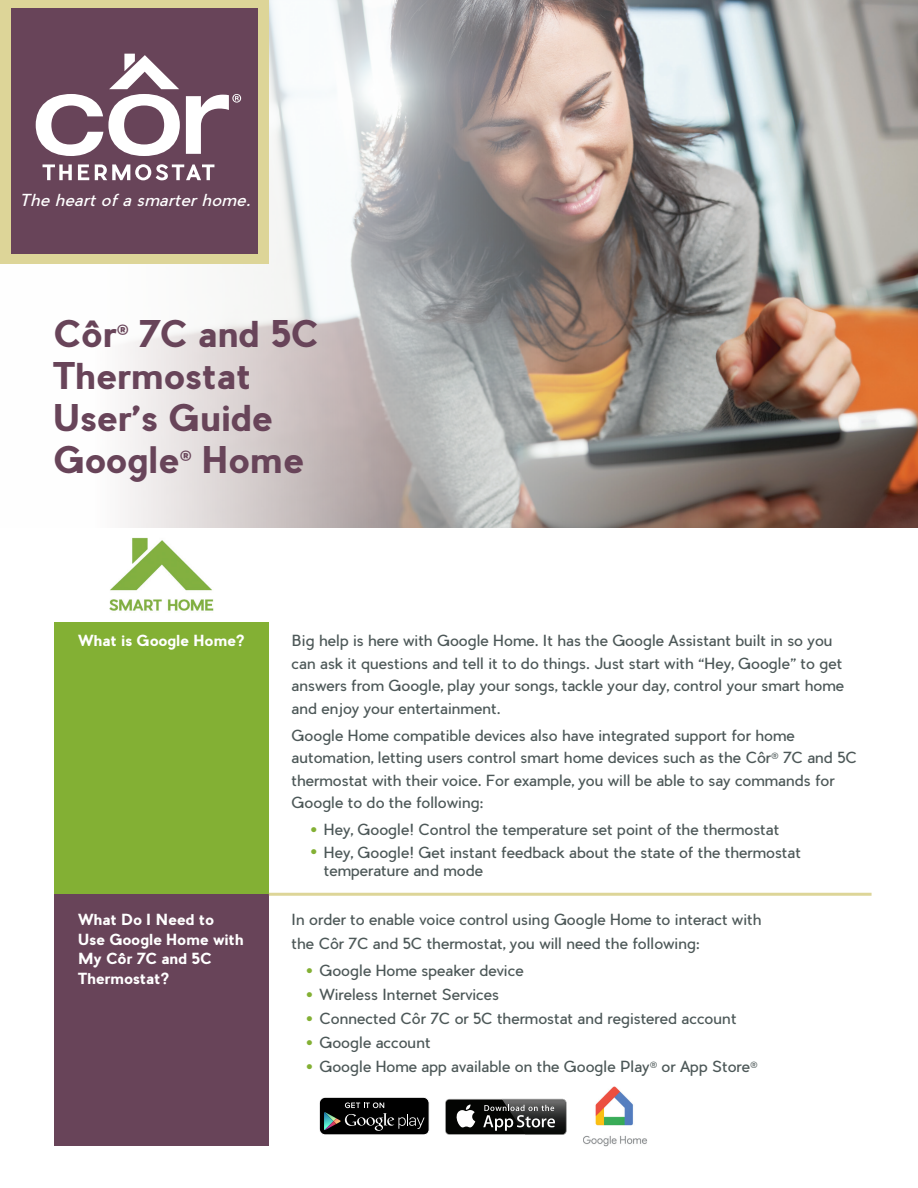
<style>
.page{position:relative;width:918px;height:1188px;background:#fff}
.page>*{position:absolute;margin:0;border:0;box-sizing:border-box;transform-origin:0 0}
.t1{font:700 36px/42px "Pier Sans";color:#684459}
.t2{font:italic 16.2px "Pier Sans";letter-spacing:.02em;color:#fff}
.t3{font:15px/22.5px "Pier Sans";letter-spacing:-.01em;color:#4d5858}
.t4{font:700 15px/19.5px "Pier Sans";color:#fff}
.s1{font-family:"Neutraface 2 Text"}
.s2{font-size:36px;color:#83b034}
</style>
<div class="page">
<img style="left:583px;top:1086px;width:64px;height:61px">
<img style="left:123px;top:0;width:795px;height:527px">
<div style="left:54px;top:622px;width:215px;height:272px;background:#83b034"></div>
<img style="left:109px;top:537px;width:105px;height:74px">
<div style="left:54px;top:894px;width:215px;height:252px;background:#684459"></div>
<svg style="left:445px;top:1099px;width:122px;height:36px"></svg>
<div style="left:446px;top:1100px;width:120px;height:34px;background:#040503;border-radius:3px"></div>
<svg style="left:456px;top:1104px;width:19px;height:24px"></svg>
<img style="left:502px;top:1099px;width:65px;height:36px">
<img style="left:502px;top:1100px;width:64px;height:34px">
<svg style="left:483px;top:1105px;width:72px;height:26px"></svg>
<div style="left:319px;top:1097px;width:110px;height:38px;background:#000;border-radius:6px"></div>
<div style="left:319px;top:1097px;width:111px;height:38px;border:1px solid #fff;border-radius:6px"></div>
<svg style="left:324px;top:1102px;width:101px;height:29px"></svg>
<hr style="left:269px;top:893px;width:603px;height:3px;background:#ddd598">
<div style="left:2px;top:0;width:266px;height:264px;background:#ddd598"></div>
<div style="left:12px;top:8px;width:246px;height:246px;background:#684459"></div>
<svg style="left:36px;top:54px;width:144px;height:102px"></svg>
<svg style="left:43px;top:164px;width:29px;height:16px"></svg>
<svg style="left:78px;top:164px;width:11px;height:16px"></svg>
<svg style="left:95px;top:164px;width:119px;height:16px"></svg>
<svg style="left:186px;top:94px;width:55px;height:60px"></svg>
<p class="t2" style="left:20px;top:190px;width:232px">The heart of a smarter home.</p>
<p class="t1" style="left:54px;top:313px;width:267px">Côr<sup>®</sup> 7C and 5C<br>Thermostat<br>User’s Guide<br>Google<sup>®</sup> Home</p>
<p class="t4" style="left:78px;top:631px;width:168px">What is Google Home?</p>
<p class="t4" style="left:78px;top:910px;width:167px">What Do I Need to<br>Use Google Home with<br>My Côr 7C and 5C<br>Thermostat?</p>
<p class="t3" style="left:292px;top:630px;width:554px">Big help is here with Google Home. It has the Google Assistant built in so you can ask it questions and tell it to do things. Just start with “Hey, Google” to get answers from Google, play your songs, tackle your day, control your smart home and enjoy your entertainment.</p>
<p class="t3" style="left:292px;top:724px;width:567px">Google Home compatible devices also have integrated support for home automation, letting users control smart home devices such as the Côr<span class="s1">®</span> 7C and 5C thermostat with their voice. For example, you will be able to say commands for Google to do the following:</p>
<p class="t3" style="left:309px;top:819px;width:472px"><span class="s2">•</span> Hey, Google! Control the temperature set point of the thermostat</p>
<p class="t3" style="left:324px;top:843px;width:479px;line-height:18px;text-indent:-15px"><span class="s2">•</span> Hey, Google! Get instant feedback about the state of the thermostat temperature and mode</p>
<p class="t3" style="left:292px;top:908px;width:472px;line-height:24px">In order to enable voice control using Google Home to interact with the Côr 7C and 5C thermostat, you will need the following:</p>
<p class="t3" style="left:305px;top:960px;width:221px"><span class="s2">•</span> Google Home speaker device</p>
<p class="t3" style="left:305px;top:984px;width:196px"><span class="s2">•</span> Wireless Internet Services</p>
<p class="t3" style="left:305px;top:1008px;width:434px"><span class="s2">•</span> Connected Côr 7C or 5C thermostat and registered account</p>
<p class="t3" style="left:305px;top:1032px;width:128px"><span class="s2">•</span> Google account</p>
<p class="t3" style="left:305px;top:1056px;width:455px"><span class="s2">•</span> Google Home app available on the Google Play<span class="s1">®</span> or App Store<span class="s1">®</span></p>
</div>
